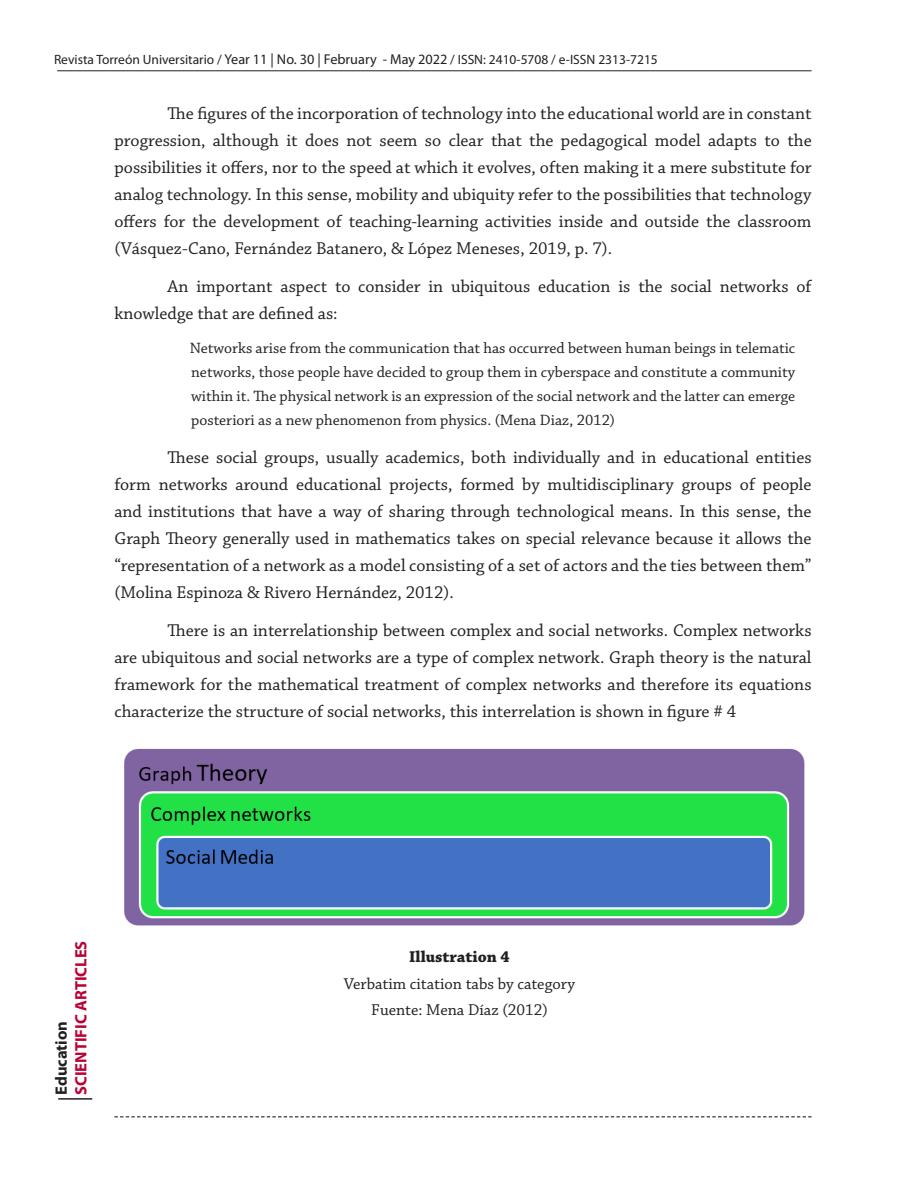
<style>
.page{position:relative;width:918px;height:1188px;background:#fff}
.page>*{position:absolute;margin:0;border:0;box-sizing:border-box;transform-origin:0 0}
.Parrafo{font:18px/27px "Chaparral Pro";color:#231f20;text-align:justify}
.PieFgs{font:16.5px "Chaparral Pro";color:#231f20}
.t1{font:700 16.5px "Myriad Pro";color:#b90335}
.PieFgs-2{font:700 16.5px "Chaparral Pro";color:#231f20}
.t2{font:700 16.5px "Myriad Pro";color:#231f20}
.CitasLargas{font:15.75px/24px "Chaparral Pro";color:#231f20;text-align:justify}
.t3{font:13.5px "Myriad Pro";color:#231f20}
.s1{font-size:14.25px}
</style>
<div class="page">
<img style="left:124px;top:748px;width:681px;height:178px">
<hr style="left:57px;top:70px;width:755px;height:1px;background:#231f20">
<hr style="left:58px;top:1098px;width:34px;height:2px;background:#231f20">
<svg style="left:114px;top:1116px;width:698px;height:1px"></svg>
<p class="t3" style="left:54px;top:51px;width:605px">Revista Torreón Universitario / <span class="s1">Year 11 | No. 30 | February - May 2022</span> / ISSN: 2410-5708 / e-ISSN 2313-7215</p>
<p class="Parrafo" style="left:114px;top:101px;width:699px;text-indent:53px">The figures of the incorporation of technology into the educational world are in constant progression, although it does not seem so clear that the pedagogical model adapts to the possibilities it offers, nor to the speed at which it evolves, often making it a mere substitute for analog technology. In this sense, mobility and ubiquity refer to the possibilities that technology offers for the development of teaching-learning activities inside and outside the classroom (Vásquez-Cano, Fernández Batanero, &amp; López Meneses, 2019, p. 7).</p>
<p class="Parrafo" style="left:114px;top:273px;width:699px;text-indent:53px">An important aspect to consider in ubiquitous education is the social networks of knowledge that are defined as:</p>
<p class="CitasLargas" style="left:190px;top:337px;width:607px">Networks arise from the communication that has occurred between human beings in telematic networks, those people have decided to group them in cyberspace and constitute a community within it. The physical network is an expression of the social network and the latter can emerge posteriori as a new phenomenon from physics. (Mena Diaz, 2012)</p>
<p class="Parrafo" style="left:114px;top:445px;width:699px;text-indent:53px">These social groups, usually academics, both individually and in educational entities form networks around educational projects, formed by multidisciplinary groups of people and institutions that have a way of sharing through technological means. In this sense, the Graph Theory generally used in mathematics takes on special relevance because it allows the “representation of a network as a model consisting of a set of actors and the ties between them” (Molina Espinoza &amp; Rivero Hernández, 2012).</p>
<p class="Parrafo" style="left:114px;top:617px;width:699px;text-indent:53px">There is an interrelationship between complex and social networks. Complex networks are ubiquitous and social networks are a type of complex network. Graph theory is the natural framework for the mathematical treatment of complex networks and therefore its equations characterize the structure of social networks, this interrelation is shown in figure # 4</p>
<p class="t2" style="left:50px;top:1095px;width:76px;rotate:-90deg">Education</p>
<p class="t1" style="left:70px;top:1095px;width:156px;rotate:-90deg">SCIENTIFIC ARTICLES</p>
<p class="PieFgs-2" style="left:409px;top:947px;width:102px">Illustration 4</p>
<p class="PieFgs" style="left:344px;top:974px;width:233px">Verbatim citation tabs by category</p>
<p class="PieFgs" style="left:371px;top:1001px;width:178px">Fuente: Mena Díaz (2012)</p>
</div>
